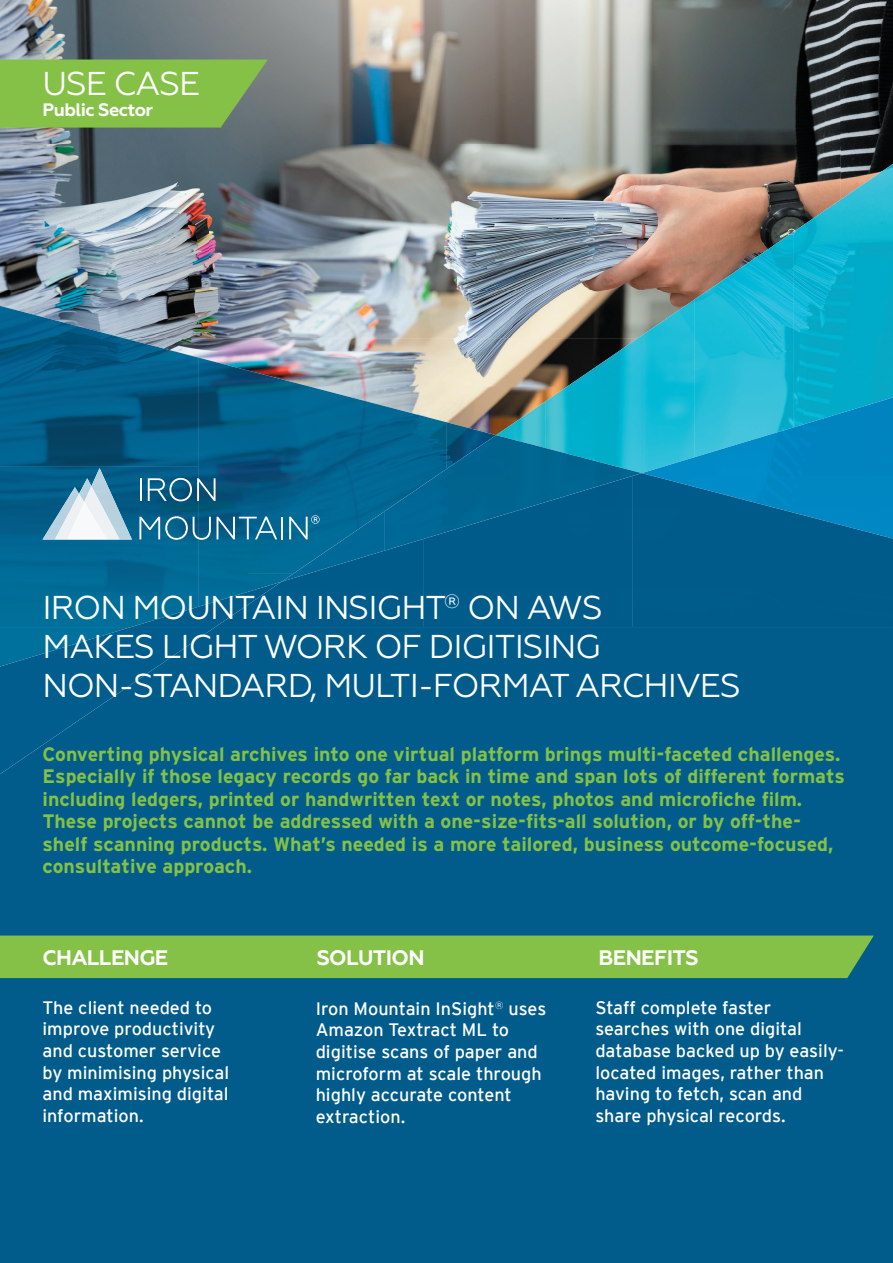
<style>
.page{position:relative;width:893px;height:1263px;background:#fff}
.page>*{position:absolute;margin:0;border:0;box-sizing:border-box;transform-origin:0 0}
.t1{font:33px/39px "Geometria";letter-spacing:-.03em;color:#fff}
.t2{font:700 21px "Geometria";letter-spacing:-.03em;color:#fff}
.t3{font:700 19.5px/22.5px "Interstate";color:#84c146}
.t4{font:18px/21.6px "Interstate";color:#fff}
.t5{font:700 18px "Geometria";letter-spacing:-.03em;color:#fff}
</style>
<div class="page">
<img style="left:0;top:0;width:840px;height:145px">
<img style="left:840px;top:0;width:53px;height:164px">
<img style="left:0;top:145px;width:788px;height:145px">
<img style="left:788px;top:145px;width:53px;height:87px">
<img style="left:0;top:290px;width:683px;height:48px">
<img style="left:683px;top:290px;width:11px;height:9px">
<img style="left:199px;top:338px;width:346px;height:49px">
<img style="left:447px;top:387px;width:98px;height:35px">
<img style="left:793px;top:164px;width:100px;height:233px">
<img style="left:694px;top:232px;width:100px;height:165px">
<img style="left:645px;top:299px;width:50px;height:159px">
<img style="left:545px;top:333px;width:100px;height:125px">
<img style="left:496px;top:401px;width:50px;height:34px">
<img style="left:692px;top:397px;width:201px;height:128px">
<img style="left:642px;top:458px;width:50px;height:15px">
<img style="left:0;top:306px;width:199px;height:321px">
<img style="left:198px;top:357px;width:50px;height:225px">
<img style="left:248px;top:370px;width:199px;height:150px">
<img style="left:446px;top:422px;width:50px;height:13px">
<img style="left:248px;top:520px;width:85px;height:53px">
<img style="left:248px;top:573px;width:19px;height:9px">
<img style="left:384px;top:435px;width:258px;height:98px">
<img style="left:333px;top:511px;width:52px;height:28px">
<img style="left:384px;top:533px;width:39px;height:6px">
<img style="left:131px;top:582px;width:136px;height:45px">
<div style="left:0;top:627px;width:893px;height:636px;background:#015c8b"></div>
<img style="left:423px;top:476px;width:209px;height:151px">
<img style="left:632px;top:473px;width:209px;height:154px">
<img style="left:267px;top:539px;width:157px;height:88px">
<img style="left:841px;top:525px;width:52px;height:102px">
<img style="left:215px;top:591px;width:52px;height:36px">
<svg style="left:0;top:60px;width:268px;height:68px;background:#81ba4a"></svg>
<div style="left:0;top:935px;width:874px;height:43px;background:#84c146"></div>
<img style="left:43px;top:487px;width:36px;height:52px">
<img style="left:91px;top:468px;width:41px;height:71px">
<img style="left:67px;top:539px;width:40px;height:1px">
<img style="left:79px;top:478px;width:12px;height:16px">
<img style="left:55px;top:494px;width:29px;height:45px">
<img style="left:84px;top:486px;width:36px;height:53px">
<img style="left:67px;top:502px;width:40px;height:37px">
<hr style="left:140px;top:478px;width:2px;height:23px;background:#fff">
<svg style="left:148px;top:478px;width:68px;height:23px;background:#407d9c"></svg>
<svg style="left:139px;top:516px;width:72px;height:24px;background:#3881a4"></svg>
<svg style="left:217px;top:517px;width:60px;height:22px"></svg>
<hr style="left:281px;top:517px;width:2px;height:22px;background:#fff">
<svg style="left:289px;top:515px;width:31px;height:24px"></svg>
<h1 class="t1" style="left:43px;top:64px;width:159px">USE CASE</h1>
<p class="t5" style="left:43px;top:99px;width:112px">Public Sector</p>
<h1 class="t1" style="left:43px;top:588px;width:700px">IRON MOUNTAIN INSIGHT<sup>®</sup> ON AWS<br>MAKES LIGHT WORK OF DIGITISING<br>NON-STANDARD, MULTI-FORMAT ARCHIVES</h1>
<p class="t3" style="left:43px;top:742px;width:804px">Converting physical archives into one virtual platform brings multi-faceted challenges.<br>Especially if those legacy records go far back in time and span lots of different formats including ledgers, printed or handwritten text or notes, photos and microfiche film.<br>These projects cannot be addressed with a one-size-fits-all solution, or by off-the&shy;shelf scanning products. What’s needed is a more tailored, business outcome-focused, consultative approach.</p>
<p class="t2" style="left:43px;top:945px;width:127px">CHALLENGE</p>
<p class="t2" style="left:317px;top:945px;width:109px">SOLUTION</p>
<p class="t2" style="left:598px;top:945px;width:102px">BENEFITS</p>
<p class="t4" style="left:43px;top:996px;width:188px">The client needed to improve productivity and customer service by minimising physical and maximising digital information.</p>
<p class="t4" style="left:316px;top:997px;width:232px">Iron Mountain InSight<sup>®</sup> uses<br>Amazon Textract ML to digitise scans of paper and microform at scale through highly accurate content extraction.</p>
<p class="t4" style="left:595px;top:996px;width:250px">Staff complete faster searches with one digital database backed up by easily&shy;located images, rather than having to fetch, scan and share physical records.</p>
</div>
